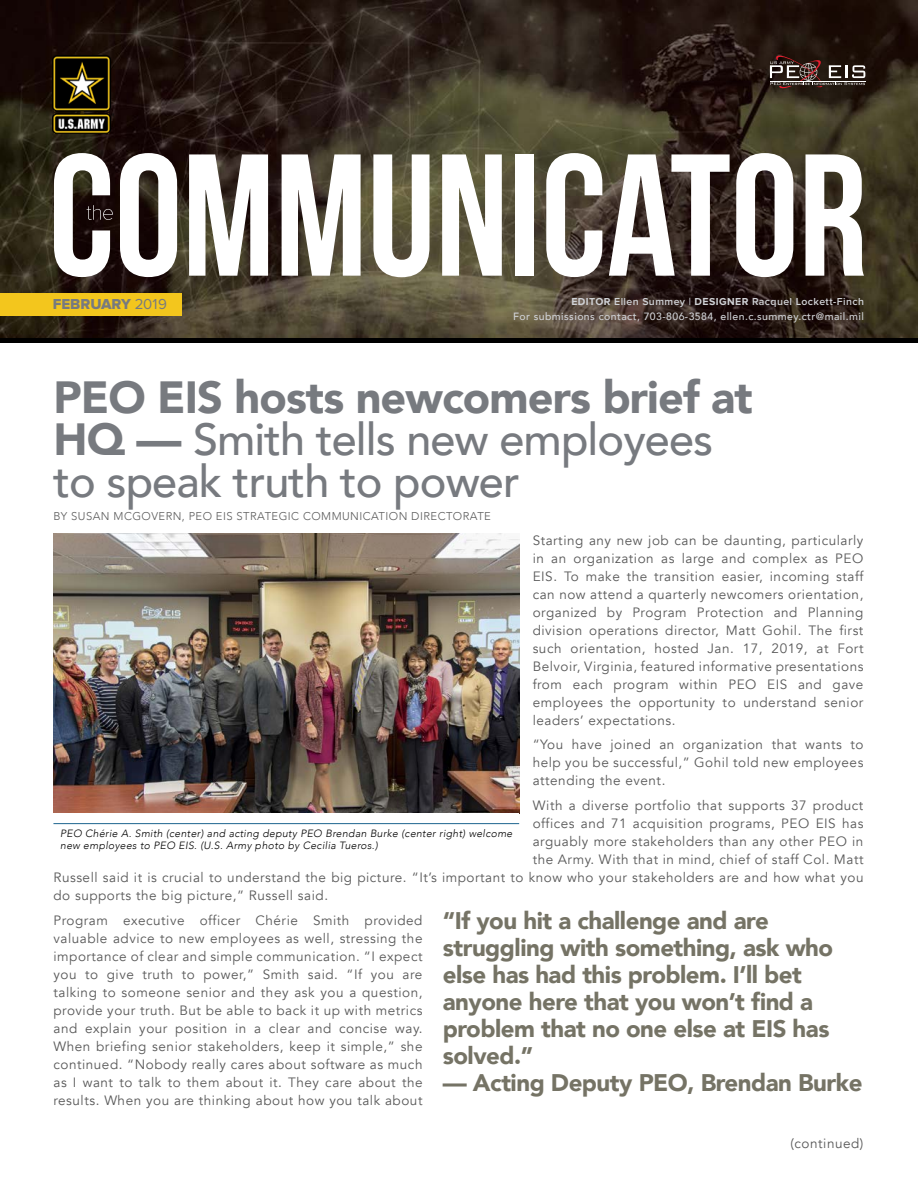
<style>
.page{position:relative;width:918px;height:1188px;background:#fff}
.page>*{position:absolute;margin:0;border:0;box-sizing:border-box;transform-origin:0 0}
.t1{font:500 45px/42px "Avenir";letter-spacing:-.02em;color:#777a7f}
.t2{font:900 24px/27px "Avenir";letter-spacing:-.02em;color:#757365}
.t3{font:15px "Proxima Nova Extrabld";color:#777a7f}
.t4{font:13.5px/18px "Avenir";letter-spacing:.04em;color:#595959;text-align:justify}
.t5{font:300 11.25px "Avenir";letter-spacing:.04em;color:#595959}
.t6{font:italic 300 10.5px/12px "Avenir";letter-spacing:.03em;color:#000}
.t7{font:500 10.5px "Avenir";letter-spacing:.04em;color:#d0d2d6}
.t8{font:600 10.5px "Proxima Nova";letter-spacing:.04em;color:#d0d2d6}
.s1{font-family:"Proxima Nova"}
.s2{font-weight:700}
.s3{font-weight:900}
</style>
<div class="page">
<img style="left:0;top:0;width:918px;height:338px">
<div style="left:0;top:338px;width:918px;height:5px;background:#000"></div>
<img style="left:53px;top:56px;width:61px;height:77px">
<svg style="left:770px;top:56px;width:95px;height:32px;background:#52423d"></svg>
<svg style="left:54px;top:153px;width:59px;height:124px"></svg>
<svg style="left:120px;top:153px;width:57px;height:124px"></svg>
<svg style="left:189px;top:154px;width:79px;height:122px"></svg>
<svg style="left:282px;top:154px;width:79px;height:122px"></svg>
<svg style="left:373px;top:154px;width:57px;height:123px"></svg>
<svg style="left:442px;top:154px;width:60px;height:122px"></svg>
<div style="left:515px;top:154px;width:19px;height:122px;background:#fff"></div>
<svg style="left:546px;top:153px;width:56px;height:124px"></svg>
<svg style="left:609px;top:154px;width:121px;height:122px"></svg>
<svg style="left:736px;top:153px;width:57px;height:124px"></svg>
<svg style="left:806px;top:154px;width:58px;height:122px"></svg>
<div style="left:0;top:293px;width:181px;height:22px;background:#f3c61d"></div>
<img style="left:53px;top:534px;width:466px;height:279px">
<hr style="left:53px;top:823px;width:466px;height:1px;background:#1d658f">
<p class="t3" style="left:53px;top:295px;width:116px">FEBRUARY <span class="s1">2019</span></p>
<p class="t8" style="left:571px;top:296px;width:294px"><span class="s2">EDITOR</span> Ellen Summey | <span class="s2">DESIGNER</span> Racquel Lockett-Finch</p>
<p class="t7" style="left:513px;top:308px;width:353px">For submissions contact, 703-806-3584, ellen.c.summey.ctr@mail.mil</p>
<h1 class="t1" style="left:53px;top:374px;width:701px"><span class="s3">PEO EIS hosts newcomers brief at<br>HQ —</span> Smith tells new employees to speak truth to power</h1>
<p class="t5" style="left:53px;top:509px;width:439px">BY SUSAN MCGOVERN, PEO EIS STRATEGIC COMMUNICATION DIRECTORATE</p>
<p class="t4" style="left:533px;top:531px;width:332px">Starting any new job can be daunting, particularly in an organization as large and complex as PEO EIS. To make the transition easier, incoming staff can now attend a quarterly newcomers orientation, organized by Program Protection and Planning division operations director, Matt Gohil. The first such orientation, hosted Jan. 17, 2019, at Fort Belvoir, Virginia, featured informative presentations from each program within PEO EIS and gave employees the opportunity to understand senior leaders’ expectations.</p>
<p class="t4" style="left:533px;top:736px;width:332px">“You have joined an organization that wants to help you be successful,” Gohil told new employees attending the event.</p>
<p class="t4" style="left:533px;top:797px;width:332px">With a diverse portfolio that supports 37 product</p>
<p class="t4" style="left:533px;top:815px;width:332px">offices and 71 acquisition programs, PEO EIS has</p>
<p class="t4" style="left:533px;top:833px;width:332px">arguably more stakeholders than any other PEO in</p>
<p class="t4" style="left:533px;top:851px;width:332px">the Army. With that in mind, chief of staff Col. Matt</p>
<p class="t4" style="left:53px;top:869px;width:812px">Russell said it is crucial to understand the big picture. “It’s important to know who your stakeholders are and how what you</p>
<p class="t4" style="left:53px;top:887px;width:276px">do supports the big picture,” Russell said.</p>
<p class="t4" style="left:53px;top:911px;width:371px">Program executive officer Chérie Smith provided valuable advice to new employees as well, stressing the importance of clear and simple communication. “I expect you to give truth to power,” Smith said. “If you are talking to someone senior and they ask you a question, provide your truth. But be able to back it up with metrics and explain your position in a clear and concise way.<br>When briefing senior stakeholders, keep it simple,” she continued. “Nobody really cares about software as much as I want to talk to them about it. They care about the results. When you are thinking about how you talk about</p>
<p class="t6" style="left:60px;top:828px;width:454px">PEO Chérie A. Smith (center) and acting deputy PEO Brendan Burke (center right) welcome new employees to PEO EIS. (U.S. Army photo by Cecilia Tueros.)</p>
<h2 class="t2" style="left:443px;top:907px;width:392px">“If you hit a challenge and are struggling with something, ask who else has had this problem. I’ll bet anyone here that you won’t find a problem that no one else at EIS has solved.”</h2>
<h2 class="t2" style="left:443px;top:1069px;width:421px">— Acting Deputy PEO, Brendan Burke</h2>
<p class="t4" style="left:791px;top:1134px;width:74px">(continued)</p>
</div>
